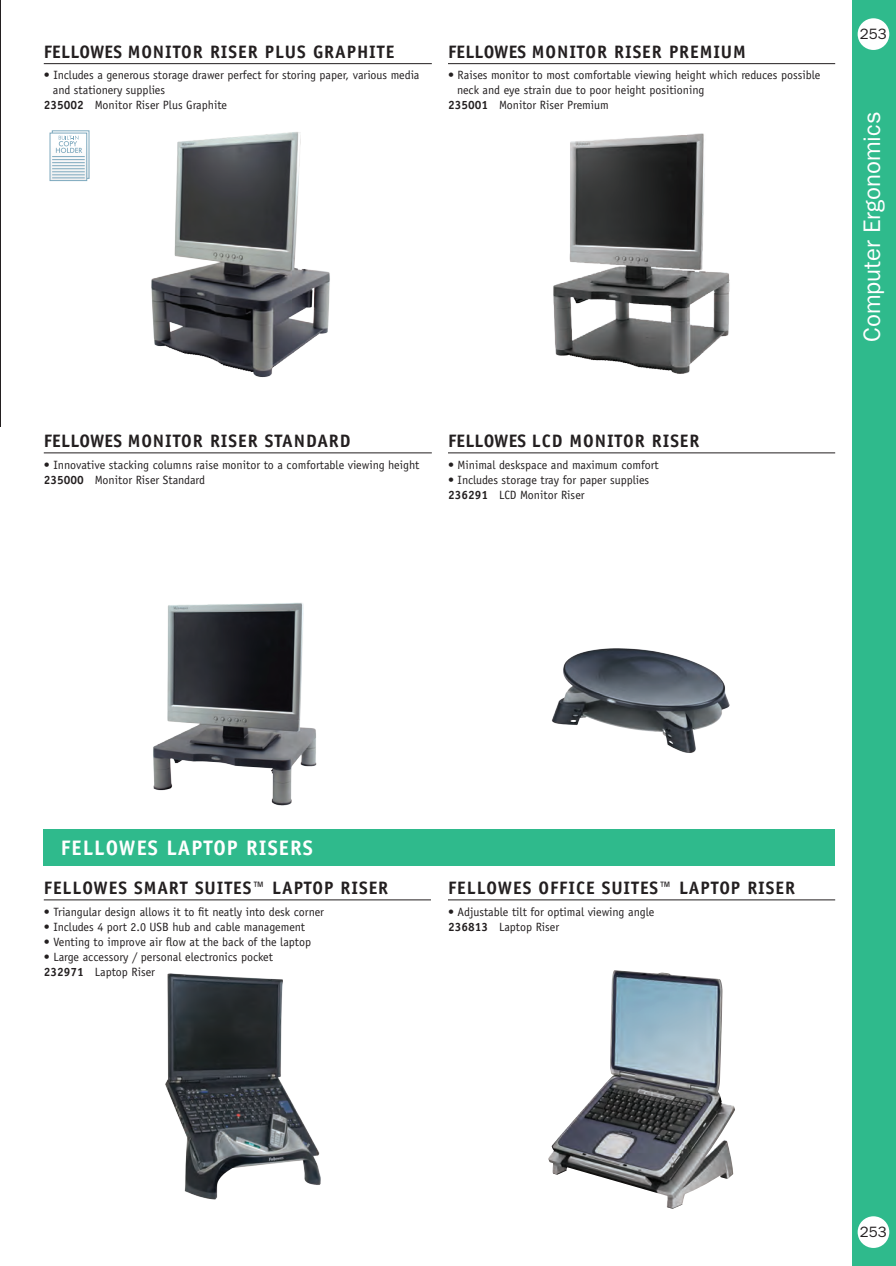
<style>
.page{position:relative;width:896px;height:1266px;background:#fff}
.page>*{position:absolute;margin:0;border:0;box-sizing:border-box;transform-origin:0 0}
.t1{font:24px "Franklin Gothic";color:#fff}
.t2{font:700 21px "Officina Sans";letter-spacing:.05em;color:#fff}
.t3{font:700 18px "Officina Sans";letter-spacing:.05em;color:#231f20}
.t4{font:15px "Franklin Gothic";color:#231f20}
.t5{font:12px/15px "Officina Sans";color:#231f20}
.s1{font-weight:700}
</style>
<div class="page">
<div style="left:852px;top:0;width:43px;height:1265px;background:#2fba8c"></div>
<hr style="left:0;top:0;width:1px;height:426px;background:#231f20">
<img style="left:553px;top:133px;width:177px;height:241px">
<img style="left:151px;top:132px;width:179px;height:246px">
<hr style="left:44px;top:63px;width:388px;height:1px;background:#231f20">
<hr style="left:448px;top:63px;width:387px;height:1px;background:#231f20">
<div style="left:52px;top:131px;width:37px;height:47px;background:#c6d9e2"></div>
<div style="left:52px;top:130px;width:37px;height:49px;border:1px solid #7ea9be"></div>
<svg style="left:52px;top:135px;width:33px;height:44px"></svg>
<div style="left:50px;top:133px;width:37px;height:48px;border:1px solid #7ea9be"></div>
<hr style="left:52px;top:177px;width:33px;height:1px;background:#7ea9be">
<hr style="left:52px;top:174px;width:33px;height:1px;background:#7ea9be">
<hr style="left:52px;top:171px;width:33px;height:1px;background:#7ea9be">
<hr style="left:52px;top:168px;width:33px;height:1px;background:#7ea9be">
<hr style="left:52px;top:165px;width:33px;height:1px;background:#7ea9be">
<hr style="left:52px;top:162px;width:33px;height:1px;background:#7ea9be">
<hr style="left:52px;top:159px;width:33px;height:1px;background:#7ea9be">
<hr style="left:52px;top:156px;width:33px;height:1px;background:#7ea9be">
<svg style="left:56px;top:135px;width:26px;height:18px"></svg>
<img style="left:153px;top:603px;width:164px;height:203px">
<hr style="left:44px;top:452px;width:388px;height:1px;background:#231f20">
<hr style="left:448px;top:452px;width:387px;height:1px;background:#231f20">
<img style="left:551px;top:648px;width:179px;height:105px">
<img style="left:548px;top:970px;width:187px;height:238px">
<hr style="left:448px;top:899px;width:387px;height:1px;background:#231f20">
<hr style="left:44px;top:899px;width:387px;height:1px;background:#231f20">
<img style="left:165px;top:973px;width:156px;height:227px">
<div style="left:44px;top:829px;width:791px;height:36px;background:#2fba8c"></div>
<div style="left:857px;top:18px;width:32px;height:32px;background:#fff;border-radius:50%"></div>
<div style="left:857px;top:1216px;width:32px;height:31px;background:#fff;border-radius:50%"></div>
<h3 class="t3" style="left:44px;top:41px;width:352px">FELL OWES MONITOR RISER PLUS GRAPHITE</h3>
<p class="t5" style="left:44px;top:68px;width:377px">• Includes a generous storage drawer perfect for storing paper, various media</p>
<p class="t5" style="left:53px;top:83px;width:114px">and stationery supplies</p>
<p class="t5" style="left:44px;top:98px;width:185px"><span class="s1">235002</span> Monitor Riser Plus Graphite</p>
<h3 class="t3" style="left:448px;top:41px;width:297px">FELL OWES MONITOR RISER PREMIUM</h3>
<p class="t5" style="left:448px;top:68px;width:374px">• Raises monitor to most comfortable viewing height which reduces possible</p>
<p class="t5" style="left:457px;top:83px;width:249px">neck and eye strain due to poor height positioning</p>
<p class="t5" style="left:448px;top:98px;width:162px"><span class="s1">235001</span> Monitor Riser Premium</p>
<h3 class="t3" style="left:44px;top:430px;width:306px">FELL OWES MONITOR RISER STANDARD</h3>
<p class="t5" style="left:44px;top:457px;width:377px">• Innovative stacking columns raise monitor to a comfortable viewing height<br><span class="s1">235000</span> Monitor Riser Standard</p>
<h3 class="t3" style="left:448px;top:430px;width:253px">FELL OWES LCD MONITOR RISER</h3>
<p class="t5" style="left:448px;top:457px;width:212px">• Minimal deskspace and maximum comfort</p>
<p class="t5" style="left:448px;top:472px;width:203px">• Includes storage tray for paper supplies<br><span class="s1">236291</span> LCD Monitor Riser</p>
<p class="t4" style="left:859px;top:26px;width:28px">253</p>
<h1 class="t1" style="left:858px;top:342px;width:232px;rotate:-90deg">Computer Ergonomics</h1>
<h2 class="t2" style="left:61px;top:835px;width:253px">FELLOWES LAPTOP RISERS</h2>
<h3 class="t3" style="left:44px;top:876px;width:346px">FELLOWES SMART SUITES™ LAPTOP RISER</h3>
<p class="t5" style="left:44px;top:904px;width:282px">• Triangular design allows it to fit neatly into desk corner</p>
<p class="t5" style="left:44px;top:919px;width:263px">• Includes 4 port 2.0 USB hub and cable management</p>
<p class="t5" style="left:44px;top:934px;width:269px">• Venting to improve air flow at the back of the laptop</p>
<p class="t5" style="left:44px;top:949px;width:231px">• Large accessory / personal electronics pocket<br><span class="s1">232971</span> Laptop Riser</p>
<h3 class="t3" style="left:448px;top:876px;width:348px">FELLOWES OFFICE SUITES™ LAPTOP RISER</h3>
<p class="t5" style="left:448px;top:904px;width:208px">• Adjustable tilt for optimal viewing angle<br><span class="s1">236813</span> Laptop Riser</p>
<p class="t4" style="left:859px;top:1223px;width:28px">253</p>
</div>
